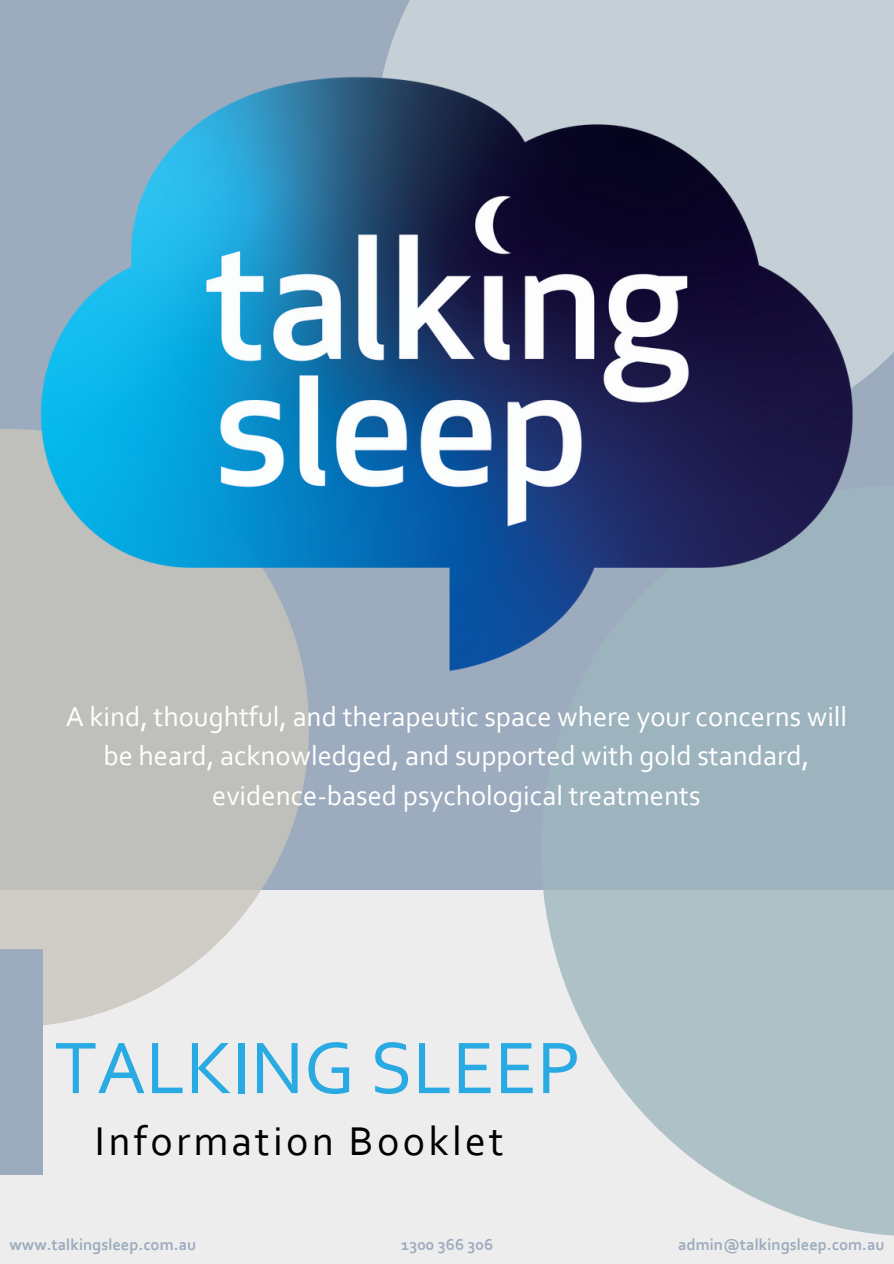
<style>
.page{position:relative;width:894px;height:1264px;background:#fff}
.page>*{position:absolute;margin:0;border:0;box-sizing:border-box;transform-origin:0 0}
.t1{font:76.5px "Corbel";color:#29aae2}
.t2{font:42px "Corbel";letter-spacing:.08em;color:#000}
.t3{font:28.5px/39.5px "Corbel";color:#fff;text-align:center}
.t4{font:700 16.5px "Corbel";color:#9dabbe}
</style>
<div class="page">
<div style="left:0;top:0;width:893px;height:1263px;background:#ededed"></div>
<div style="left:0;top:0;width:893px;height:890px;background:#9dabbe"></div>
<svg style="left:543px;top:890px;width:350px;height:346px;fill:#adc1c7"></svg>
<svg style="left:0;top:429px;width:309px;height:596px;fill:#bfbfbb"></svg>
<div style="left:0;top:949px;width:43px;height:226px;background:#9dabbe"></div>
<div style="left:384px;top:0;width:509px;height:381px;background:#c4d0d6"></div>
<img style="left:32px;top:69px;width:829px;height:610px">
<p class="t3" style="left:66px;top:699px;width:782px">A kind, thoughtful, and therapeutic space where your concerns will be heard, acknowledged, and supported with gold standard, evidence-based psychological treatments</p>
<p class="t1" style="left:54px;top:1036px;width:527px">TALKING SLEEP</p>
<p class="t2" style="left:95px;top:1123px;width:410px">Information Booklet</p>
<p class="t4" style="left:10px;top:1237px;width:188px">www.talkingsleep.com.au</p>
<p class="t4" style="left:401px;top:1237px;width:93px">1300 366 306</p>
<p class="t4" style="left:677px;top:1237px;width:208px">admin@talkingsleep.com.au</p>
</div>
